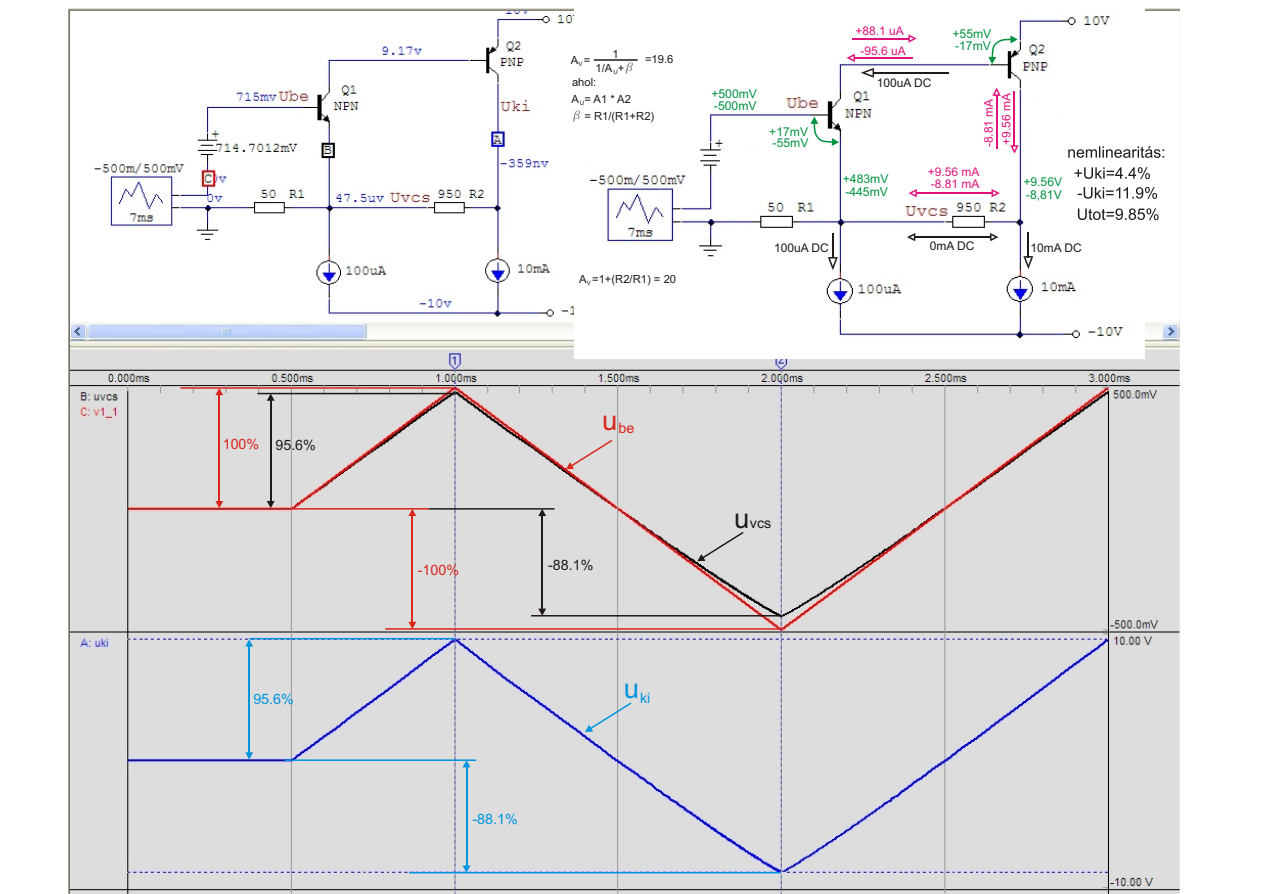
<style>
.page{position:relative;width:1263px;height:894px;background:#fff}
.page>*{position:absolute;margin:0;border:0;box-sizing:border-box;transform-origin:0 0}
.t1{font:27.6px "Arial CE";color:#d9261c}
.t2{font:27.6px "Arial CE";color:#0094de}
.t3{font:27.6px "Arial CE";color:#1f1a17}
.t4{font:14.25px "Arial CE";color:#1f1a17}
.t5{font:14.25px "Arial CE";color:#0094de}
.t6{font:14.25px "Arial CE";color:#d9261c}
.t7{font:12.15px/12.9px "Arial CE";color:#009140}
.t8{font:12px/19.6px "Arial CE";color:#de127a;text-align:center}
.t9{font:12px "Arial CE";color:#1f1a17}
.t10{font:11.25px/14px "Arial CE";color:#1f1a17;text-align:center}
.t11{font:6.15px "Arial CE";color:#1f1a17}
.s1{font-family:"Greek C"}
</style>
<div class="page">
<img style="left:68px;top:8px;width:1111px;height:886px">
<hr style="left:249px;top:638px;width:206px;height:1px;background:#0094de">
<hr style="left:409px;top:872px;width:371px;height:1px;background:#0094de">
<hr style="left:285px;top:759px;width:191px;height:2px;background:#0094de">
<hr style="left:291px;top:508px;width:138px;height:2px;background:#d9261c">
<hr style="left:531px;top:615px;width:251px;height:2px;background:#1f1a17">
<svg style="left:538px;top:510px;width:8px;height:6px"></svg>
<hr style="left:541px;top:515px;width:2px;height:94px;background:#1f1a17">
<svg style="left:538px;top:609px;width:8px;height:6px"></svg>
<hr style="left:180px;top:387px;width:274px;height:2px;background:#d9261c">
<hr style="left:385px;top:628px;width:396px;height:2px;background:#d9261c">
<svg style="left:215px;top:388px;width:8px;height:7px"></svg>
<hr style="left:219px;top:395px;width:1px;height:107px;background:#d9261c">
<svg style="left:215px;top:501px;width:8px;height:7px"></svg>
<hr style="left:257px;top:393px;width:198px;height:1px;background:#1f1a17">
<svg style="left:267px;top:394px;width:8px;height:7px"></svg>
<hr style="left:270px;top:400px;width:1px;height:102px;background:#1f1a17">
<svg style="left:267px;top:501px;width:8px;height:7px"></svg>
<svg style="left:408px;top:509px;width:8px;height:7px"></svg>
<hr style="left:412px;top:515px;width:1px;height:107px;background:#d9261c">
<svg style="left:408px;top:622px;width:8px;height:7px"></svg>
<svg style="left:245px;top:639px;width:8px;height:8px"></svg>
<hr style="left:248px;top:646px;width:2px;height:107px;background:#0094de">
<svg style="left:245px;top:752px;width:8px;height:8px"></svg>
<svg style="left:463px;top:761px;width:7px;height:6px"></svg>
<hr style="left:466px;top:767px;width:1px;height:99px;background:#0094de">
<svg style="left:463px;top:866px;width:7px;height:6px"></svg>
<hr style="left:429px;top:508px;width:126px;height:2px;background:#1f1a17">
<svg style="left:566px;top:440px;width:46px;height:29px"></svg>
<svg style="left:697px;top:532px;width:47px;height:29px"></svg>
<svg style="left:585px;top:702px;width:46px;height:30px"></svg>
<img style="left:575px;top:8px;width:570px;height:350px">
<svg style="left:1023px;top:232px;width:10px;height:37px"></svg>
<hr style="left:832px;top:233px;width:2px;height:25px;background:#1f1a17">
<svg style="left:828px;top:257px;width:10px;height:13px"></svg>
<hr style="left:873px;top:72px;width:76px;height:2px;background:#1f1a17">
<svg style="left:861px;top:68px;width:13px;height:10px"></svg>
<hr style="left:852px;top:38px;width:57px;height:1px;background:#de127a">
<svg style="left:908px;top:34px;width:9px;height:9px"></svg>
<svg style="left:847px;top:54px;width:8px;height:8px"></svg>
<hr style="left:854px;top:57px;width:59px;height:2px;background:#de127a">
<svg style="left:908px;top:189px;width:9px;height:8px"></svg>
<hr style="left:916px;top:192px;width:76px;height:2px;background:#de127a">
<svg style="left:992px;top:189px;width:8px;height:8px"></svg>
<svg style="left:1010px;top:145px;width:9px;height:9px"></svg>
<hr style="left:1014px;top:92px;width:1px;height:54px;background:#de127a">
<svg style="left:907px;top:233px;width:8px;height:8px"></svg>
<hr style="left:915px;top:236px;width:76px;height:2px;background:#1f1a17">
<svg style="left:990px;top:233px;width:9px;height:8px"></svg>
<div style="left:720px;top:150px;width:88px;height:15px;background:#fff"></div>
<div style="left:1022px;top:104px;width:34px;height:19px;background:#fff"></div>
<hr style="left:996px;top:95px;width:1px;height:53px;background:#de127a">
<svg style="left:992px;top:87px;width:9px;height:9px"></svg>
<svg style="left:810px;top:117px;width:29px;height:29px"></svg>
<svg style="left:988px;top:36px;width:30px;height:28px"></svg>
<svg style="left:1068px;top:146px;width:96px;height:12px"></svg>
<svg style="left:1075px;top:167px;width:75px;height:12px"></svg>
<svg style="left:1078px;top:187px;width:79px;height:12px"></svg>
<svg style="left:1078px;top:208px;width:81px;height:12px"></svg>
<hr style="left:594px;top:59px;width:44px;height:2px;background:#1f1a17">
<p class="t6" style="left:223px;top:438px;width:38px">100%</p>
<p class="t4" style="left:275px;top:440px;width:42px">95.6%</p>
<p class="t5" style="left:253px;top:694px;width:42px">95.6%</p>
<p class="t10" style="left:571px;top:54px;width:21px">A =</p>
<p class="t10" style="left:596px;top:48px;width:40px">1<br>1/A <sub>U</sub>+<span class="s1">b</span></p>
<p class="t11" style="left:580px;top:100px;width:6px">U</p>
<p class="t10" style="left:573px;top:110px;width:83px"><span class="s1">b</span> = R1/(R1+R2)</p>
<p class="t10" style="left:645px;top:53px;width:30px">=19.6</p>
<p class="t11" style="left:579px;top:61px;width:6px">V</p>
<p class="t10" style="left:572px;top:76px;width:26px">ahol:</p>
<p class="t10" style="left:571px;top:93px;width:61px">A = A1 * A2</p>
<p class="t10" style="left:579px;top:273px;width:99px">A =1+(R2/R1) = 20</p>
<p class="t11" style="left:587px;top:280px;width:6px">V</p>
<p class="t7" style="left:711px;top:88px;width:47px">+500mV</p>
<p class="t7" style="left:714px;top:101px;width:44px">-500mV</p>
<p class="t7" style="left:769px;top:127px;width:41px;line-height:11.6px">+17mV -55mV</p>
<p class="t8" style="left:856px;top:23px;width:52px">+88.1 uA -95.6 uA</p>
<p class="t7" style="left:952px;top:29px;width:40px">+55mV</p>
<p class="t7" style="left:955px;top:41px;width:37px">-17mV</p>
<p class="t9" style="left:877px;top:78px;width:56px">100uA DC</p>
<p class="t8" style="left:980px;top:147px;width:50px;rotate:-90deg">-8.81 mA</p>
<p class="t7" style="left:843px;top:173px;width:47px">+483mV -445mV</p>
<p class="t8" style="left:928px;top:163px;width:53px">+9.56 mA</p>
<p class="t8" style="left:931px;top:175px;width:50px">-8.81 mA</p>
<p class="t8" style="left:998px;top:145px;width:53px;rotate:-90deg">+9.56 mA</p>
<p class="t7" style="left:1023px;top:176px;width:40px">+9.56V -8,81V</p>
<p class="t9" style="left:930px;top:241px;width:46px">0mA DC</p>
<p class="t9" style="left:774px;top:243px;width:56px">100uA DC</p>
<p class="t9" style="left:1031px;top:243px;width:53px">10mA DC</p>
<h1 class="t1" style="left:602px;top:410px;width:17px">u</h1>
<p class="t6" style="left:619px;top:422px;width:17px">be</p>
<p class="t6" style="left:418px;top:564px;width:43px">-100%</p>
<p class="t4" style="left:548px;top:559px;width:47px">-88.1%</p>
<h1 class="t2" style="left:624px;top:678px;width:17px">u</h1>
<p class="t5" style="left:640px;top:693px;width:12px">ki</p>
<p class="t5" style="left:473px;top:814px;width:47px">-88.1%</p>
<h1 class="t3" style="left:734px;top:508px;width:17px">u</h1>
<p class="t4" style="left:750px;top:518px;width:23px">vcs</p>
</div>
